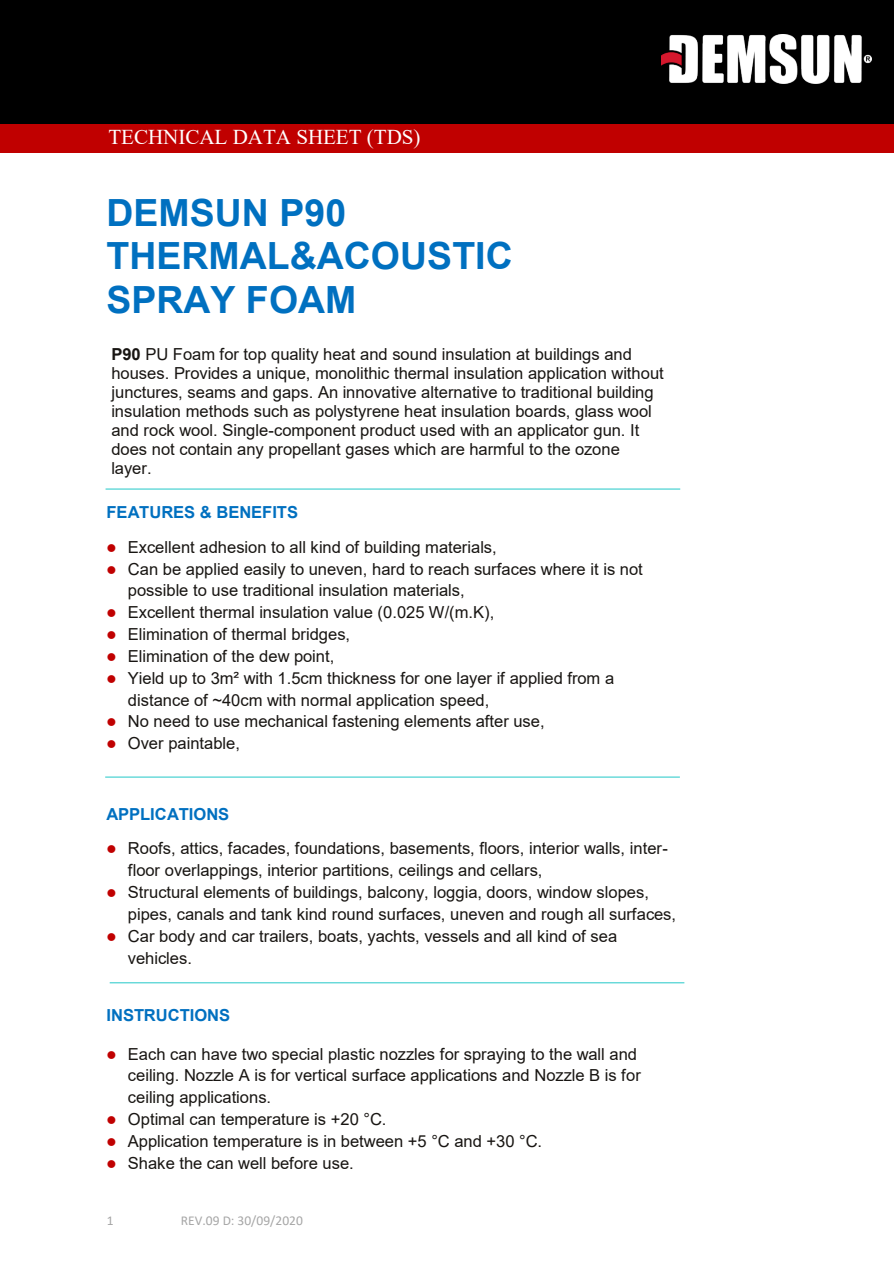
<style>
.page{position:relative;width:894px;height:1264px;background:#fff}
.page>*{position:absolute;margin:0;border:0;box-sizing:border-box;transform-origin:0 0}
.t1{font:700 37.5px/43.2px "Arial";color:#0070c0}
.t2{font:21px "Times New Roman";letter-spacing:-.005em;color:#fff}
.t3{font:16.5px/19px "Arial";color:#181512}
.t4{font:16.5px/21.9px "Arial";color:#181512}
.t5{font:700 16.5px "Arial";color:#0070c0}
.t6{font:13.5px "Calibri";color:#a6a6a6}
.s1{font-weight:700}
.s2{color:#c00000}
.s3{font-style:inherit}
</style>
<div class="page">
<div style="left:0;top:0;width:893px;height:125px;background:#000"></div>
<div style="left:0;top:125px;width:893px;height:28px;background:#c00000"></div>
<img style="left:662px;top:34px;width:209px;height:50px">
<hr style="left:105px;top:488px;width:575px;height:1px;background:#3cc">
<hr style="left:105px;top:776px;width:574px;height:1px;background:#3cc">
<hr style="left:110px;top:982px;width:574px;height:1px;background:#3cc">
<p class="t2" style="left:108px;top:122px;width:313px">TECHNICAL DATA SHEET (TDS)</p>
<h1 class="t1" style="left:106px;top:192px;width:407px">DEMSUN P90<br>THERMAL&amp;ACOUSTIC<br>SPRAY FOAM</h1>
<p class="t3" style="left:111px;top:344px;width:554px"><span class="s1">P90</span> PU Foam for top quality heat and sound insulation at buildings and houses. Provides a unique, monolithic thermal insulation application without junctures, seams and gaps. An innovative alternative to traditional building insulation methods such as polystyrene heat insulation boards, glass wool and rock wool. Single-component product used with an applicator gun. It does not contain any propellant gases which are harmful to the ozone layer.</p>
<p class="t5" style="left:106px;top:500px;width:193px">FEATURES &amp; BENEFITS</p>
<p class="t3" style="left:106px;top:537px;width:392px"><span class="s2">●</span> Excellent adhesion to all kind of building materials,</p>
<p class="t3" style="left:128px;top:557px;width:516px;line-height:21.9px;text-indent:-21px"><span class="s2">●</span> Can be applied easily to uneven, hard to reach surfaces where it is not possible to use traditional insulation materials,</p>
<p class="t3" style="left:106px;top:602px;width:389px"><span class="s2">●</span> Excellent thermal insulation value (0.025 W/(m.K),</p>
<p class="t3" style="left:106px;top:624px;width:245px"><span class="s2">●</span> Elimination of thermal bridges,</p>
<p class="t3" style="left:106px;top:646px;width:229px"><span class="s2">●</span> Elimination of the dew point,</p>
<p class="t4" style="left:128px;top:666px;width:488px;text-indent:-21px"><span class="s2">●</span> Yield up to 3m² with 1.5cm thickness for one layer if applied from a <span class="s3">distance of ~40cm with normal application speed,</span></p>
<p class="t3" style="left:106px;top:712px;width:439px"><span class="s2">●</span> No need to use mechanical fastening elements after use,</p>
<p class="t3" style="left:106px;top:733px;width:135px"><span class="s2">●</span> Over paintable,</p>
<p class="t5" style="left:106px;top:801px;width:124px">APPLICATIONS</p>
<p class="t3" style="left:128px;top:837px;width:541px;line-height:21.9px;text-indent:-21px"><span class="s2">●</span> Roofs, attics, facades, foundations, basements, floors, interior walls, inter&shy;floor overlappings, interior partitions, ceilings and cellars,</p>
<p class="t3" style="left:128px;top:881px;width:549px;line-height:21.8px;text-indent:-21px"><span class="s2">●</span> Structural elements of buildings, balcony, loggia, doors, window slopes, pipes, canals and tank kind round surfaces, uneven and rough all surfaces,</p>
<p class="t3" style="left:128px;top:924px;width:490px;line-height:21.9px;text-indent:-21px"><span class="s2">●</span> Car body and car trailers, boats, yachts, vessels and all kind of sea vehicles.</p>
<p class="t5" style="left:106px;top:1003px;width:125px">INSTRUCTIONS</p>
<p class="t3" style="left:128px;top:1042px;width:514px;line-height:21.9px;text-indent:-21px"><span class="s2">●</span> Each can have two special plastic nozzles for spraying to the wall and ceiling. Nozzle A is for vertical surface applications and Nozzle B is for ceiling applications.</p>
<p class="t4" style="left:106px;top:1107px;width:281px"><span class="s2">●</span> Optimal can temperature is +20 °C.</p>
<p class="t4" style="left:106px;top:1129px;width:437px"><span class="s2">●</span> Application temperature is in between +5 °C and +30 °C.</p>
<p class="t3" style="left:106px;top:1152px;width:249px"><span class="s2">●</span> Shake the can well before use.</p>
<p class="t6" style="left:107px;top:1210px;width:8px">1</p>
<p class="t6" style="left:181px;top:1210px;width:124px">REV.09 D: 30/09/2020</p>
</div>
